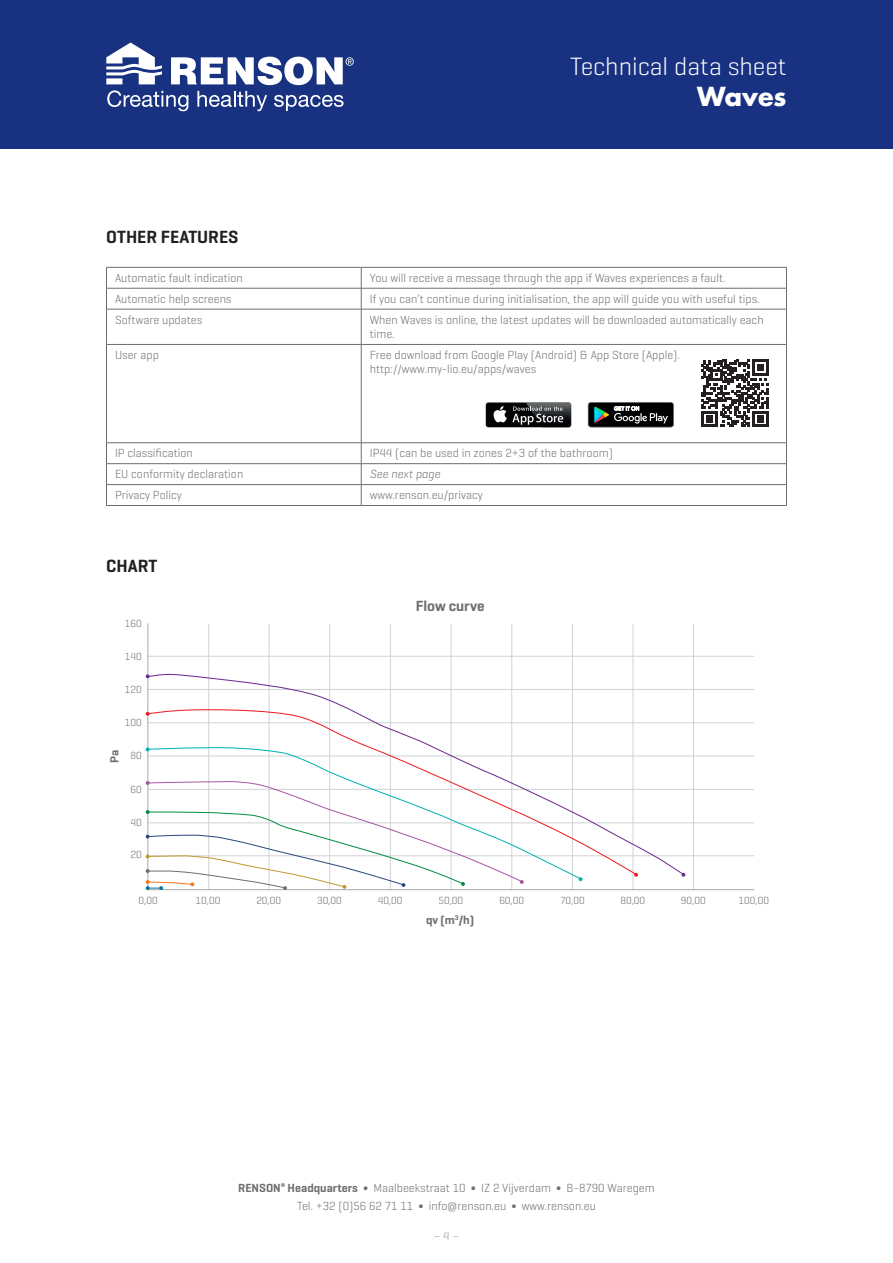
<style>
.page{position:relative;width:893px;height:1263px;background:#fff}
.page>*{position:absolute;margin:0;border:0;box-sizing:border-box;transform-origin:0 0}
.t1{font:300 25.5px "Geogrotesque";color:#fff}
.t2{font:700 25.5px "Futura Std";color:#fff}
.Titel_Paragraaf{font:600 18px "Geogrotesque";color:#231f20}
.Text_Body{font:600 15px "Geogrotesque";color:#6c6d70}
.Tabeltekst{font:300 12px/14.4px "Geogrotesque";color:#6c6d70}
.Tabeltekst-2{font:italic 300 12px "Geogrotesque";color:#6c6d70}
.Text_Body-2{font:600 12px "Geogrotesque";color:#6c6d70}
.t3{font:300 12px "Geogrotesque";color:#939598}
.Text_Body-3{font:300 10.5px "Geogrotesque";color:#6c6d70}
.s1{font-weight:600}
</style>
<div class="page">
<div style="left:0;top:0;width:893px;height:149px;background:#183181"></div>
<svg style="left:106px;top:43px;width:248px;height:68px"></svg>
<hr style="left:106px;top:267px;width:255px;height:1px;background:#6c6d70">
<hr style="left:361px;top:267px;width:426px;height:1px;background:#6c6d70">
<hr style="left:106px;top:288px;width:255px;height:1px;background:#6c6d70">
<svg style="left:106px;top:267px;width:1px;height:42px"></svg>
<hr style="left:361px;top:288px;width:426px;height:1px;background:#6c6d70">
<svg style="left:361px;top:267px;width:1px;height:42px"></svg>
<svg style="left:786px;top:267px;width:1px;height:42px"></svg>
<hr style="left:106px;top:309px;width:255px;height:1px;background:#6c6d70">
<hr style="left:106px;top:309px;width:1px;height:35px;background:#6c6d70">
<hr style="left:361px;top:309px;width:426px;height:1px;background:#6c6d70">
<hr style="left:361px;top:309px;width:1px;height:35px;background:#6c6d70">
<hr style="left:786px;top:309px;width:1px;height:35px;background:#6c6d70">
<hr style="left:106px;top:344px;width:255px;height:1px;background:#6c6d70">
<hr style="left:106px;top:345px;width:1px;height:98px;background:#6c6d70">
<hr style="left:361px;top:344px;width:426px;height:1px;background:#6c6d70">
<hr style="left:361px;top:345px;width:1px;height:98px;background:#6c6d70">
<hr style="left:786px;top:345px;width:1px;height:98px;background:#6c6d70">
<hr style="left:106px;top:442px;width:255px;height:1px;background:#6c6d70">
<hr style="left:361px;top:442px;width:426px;height:1px;background:#6c6d70">
<hr style="left:106px;top:463px;width:255px;height:1px;background:#6c6d70">
<hr style="left:361px;top:463px;width:426px;height:1px;background:#6c6d70">
<hr style="left:106px;top:484px;width:255px;height:1px;background:#6c6d70">
<svg style="left:106px;top:443px;width:1px;height:62px"></svg>
<hr style="left:361px;top:484px;width:426px;height:1px;background:#6c6d70">
<svg style="left:361px;top:443px;width:1px;height:62px"></svg>
<svg style="left:786px;top:443px;width:1px;height:62px"></svg>
<hr style="left:106px;top:505px;width:255px;height:1px;background:#6c6d70">
<hr style="left:361px;top:505px;width:426px;height:1px;background:#6c6d70">
<svg style="left:588px;top:402px;width:86px;height:25px"></svg>
<svg style="left:485px;top:402px;width:86px;height:26px"></svg>
<div style="left:486px;top:403px;width:85px;height:24px;background:#030505;border-radius:2px"></div>
<img style="left:525px;top:402px;width:46px;height:26px">
<img style="left:526px;top:403px;width:45px;height:24px">
<svg style="left:493px;top:406px;width:70px;height:19px"></svg>
<svg style="left:701px;top:360px;width:68px;height:67px"></svg>
<svg style="left:147px;top:623px;width:608px;height:267px"></svg>
<svg style="left:147px;top:674px;width:539px;height:202px"></svg>
<svg style="left:147px;top:708px;width:490px;height:168px"></svg>
<svg style="left:147px;top:747px;width:435px;height:133px"></svg>
<svg style="left:146px;top:781px;width:378px;height:109px"></svg>
<h1 class="t1" style="left:570px;top:50px;width:218px">Technical data sheet</h1>
<h1 class="t2" style="left:697px;top:80px;width:91px">Waves</h1>
<p class="Titel_Paragraaf" style="left:106px;top:226px;width:134px">OTHER FEATURES</p>
<p class="Tabeltekst" style="left:115px;top:270px;width:129px">Automatic fault indication</p>
<p class="Tabeltekst" style="left:370px;top:270px;width:358px">You will receive a message through the app if Waves experiences a fault.</p>
<p class="Tabeltekst" style="left:115px;top:291px;width:118px">Automatic help screens</p>
<p class="Tabeltekst" style="left:370px;top:291px;width:391px">If you can’t continue during initialisation, the app will guide you with useful tips.</p>
<p class="Tabeltekst" style="left:115px;top:312px;width:89px">Software updates</p>
<p class="Tabeltekst" style="left:370px;top:312px;width:395px">When Waves is online, the latest updates will be downloaded automatically each time.</p>
<p class="Tabeltekst" style="left:115px;top:347px;width:45px">User app</p>
<p class="Tabeltekst" style="left:370px;top:347px;width:312px">Free download from Google Play (Android) &amp; App Store (Apple). http://www.my-lio.eu/apps/waves</p>
<p class="Tabeltekst" style="left:115px;top:446px;width:79px">IP classification</p>
<p class="Tabeltekst" style="left:370px;top:446px;width:245px">IP44 (can be used in zones 2+3 of the bathroom)</p>
<p class="Tabeltekst" style="left:115px;top:466px;width:130px">EU conformity declaration</p>
<p class="Tabeltekst-2" style="left:370px;top:467px;width:72px">See next page</p>
<p class="Tabeltekst" style="left:115px;top:487px;width:68px">Privacy Policy</p>
<p class="Tabeltekst" style="left:370px;top:487px;width:115px">www.renson.eu/privacy</p>
<p class="Titel_Paragraaf" style="left:106px;top:554px;width:53px">CHART</p>
<p class="Text_Body-3" style="left:125px;top:617px;width:18px">160</p>
<p class="Text_Body-3" style="left:125px;top:650px;width:18px">140</p>
<p class="Text_Body-3" style="left:125px;top:683px;width:18px">120</p>
<p class="Text_Body-3" style="left:125px;top:716px;width:18px">100</p>
<p class="Text_Body-2" style="left:107px;top:763px;width:15px;rotate:-90deg">Pa</p>
<p class="Text_Body-3" style="left:131px;top:749px;width:13px">80</p>
<p class="Text_Body-3" style="left:131px;top:783px;width:13px">60</p>
<p class="Text_Body-3" style="left:131px;top:816px;width:13px">40</p>
<p class="Text_Body-3" style="left:131px;top:848px;width:13px">20</p>
<p class="Text_Body" style="left:416px;top:596px;width:70px">Flow curve</p>
<p class="Text_Body-3" style="left:139px;top:894px;width:21px">0,00</p>
<p class="Text_Body-3" style="left:196px;top:894px;width:26px">10,00</p>
<p class="Text_Body-3" style="left:256px;top:894px;width:26px">20,00</p>
<p class="Text_Body-3" style="left:317px;top:894px;width:26px">30,00</p>
<p class="Text_Body-3" style="left:378px;top:894px;width:26px">40,00</p>
<p class="Text_Body-3" style="left:438px;top:894px;width:26px">50,00</p>
<p class="Text_Body-3" style="left:499px;top:894px;width:26px">60,00</p>
<p class="Text_Body-3" style="left:560px;top:894px;width:26px">70,00</p>
<p class="Text_Body-3" style="left:620px;top:894px;width:26px">80,00</p>
<p class="Text_Body-3" style="left:681px;top:894px;width:26px">90,00</p>
<p class="Text_Body-3" style="left:739px;top:894px;width:32px">100,00</p>
<p class="Text_Body-2" style="left:426px;top:912px;width:49px">qv (m<sup>3</sup>/h)</p>
<p class="Tabeltekst" style="left:238px;top:1179px;width:418px;line-height:18px;text-align:center"><span class="s1">RENSON</span><sup>®</sup> <span class="s1">Headquarters</span> ∫ Maalbeekstraat 10 ∫ IZ 2 Vijverdam ∫ B-8790 Waregem<br>Tel. +32 (0)56 62 71 11 ∫ info@renson.eu ∫ www.renson.eu</p>
<p class="t3" style="left:434px;top:1228px;width:27px">– 4 –</p>
</div>
